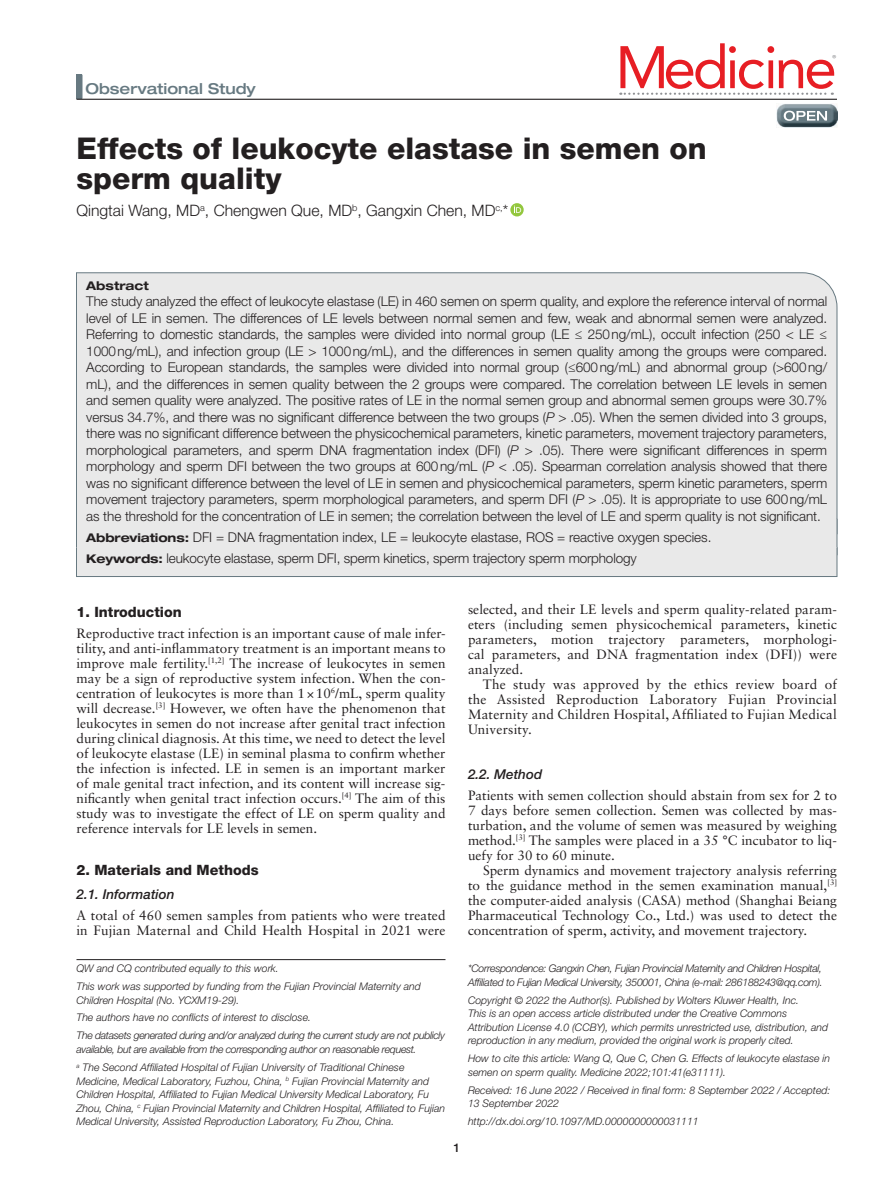
<style>
.page{position:relative;width:891px;height:1188px;background:#fff}
.page>*{position:absolute;margin:0;border:0;box-sizing:border-box;transform-origin:0 0}
.t1{font:59.4px "Avenir";letter-spacing:-.06em;color:#e71e24}
.t2{font:800 30px/30px "Helvetica Neue LT Std";color:#231f20}
.t3{font:300 15.75px "Helvetica Neue LT Std";color:#231f20}
.t4{font:500 expanded 15px "Helvetica Neue LT Std";color:#667981}
.t5{font:800 14.25px "Helvetica Neue LT Std";color:#231f20}
.t6{font:13.5px/15px "Sabon LT Std";letter-spacing:.005em;color:#231f20;text-align:justify}
.t7{font:300 13.5px/16.5px "Helvetica Neue LT Std";letter-spacing:-.005em;color:#231f20;text-align:justify}
.t8{font:italic 500 13.5px "Helvetica Neue LT Std";color:#231f20}
.t9{font:700 expanded 12px "Helvetica Neue LT Std";color:#231f20}
.t10{font:500 12px "Helvetica Neue LT Std";color:#231f20}
.t11{font:italic 300 10.5px/13.5px "Helvetica Neue LT Std";color:#231f20}
.t12{font:italic 300 10.5px/18px "Helvetica Neue LT Std";letter-spacing:-.03em;color:#231f20}
.t13{font:italic 300 10.5px/13.5px "Helvetica Neue LT Std";letter-spacing:-.025em;color:#231f20}
.t14{font:500 10.35px "Akzidenz Grotesk BE";color:#909295}
.s1{font-style:italic}
.s2{font-weight:700;font-stretch:expanded;font-size:12px}
</style>
<div class="page">
<div style="left:76px;top:74px;width:6px;height:25px;background:#677981"></div>
<hr style="left:76px;top:99px;width:761px;height:1px;background:#231f20">
<img style="left:776px;top:104px;width:61px;height:24px">
<svg style="left:784px;top:111px;width:43px;height:10px"></svg>
<svg style="left:620px;top:93px;width:213px;height:2px"></svg>
<div style="left:76px;top:272px;width:762px;height:263px;background:#e9e9e9"></div>
<div style="left:76px;top:519px;width:761px;height:37px;background:#e9e9e9"></div>
<div style="left:76px;top:547px;width:761px;height:30px;background:#e9e9e9"></div>
<div style="left:76px;top:547px;width:761px;height:30px;border:1px solid #677981"></div>
<svg style="left:510px;top:203px;width:14px;height:13px"></svg>
<svg style="left:514px;top:206px;width:7px;height:7px"></svg>
<hr style="left:76px;top:959px;width:370px;height:1px;background:#231f20">
<p class="t4" style="left:86px;top:80px;width:172px">Observational Study</p>
<h1 class="t1" style="left:615px;top:33px;width:223px">Medicine</h1>
<p class="t14" style="left:832px;top:52px;width:6px">®</p>
<h2 class="t2" style="left:76px;top:134px;width:632px">Effects of leukocyte elastase in semen on sperm quality</h2>
<p class="t3" style="left:76px;top:201px;width:433px">Qingtai Wang, MD<sup>a</sup>, Chengwen Que, MD<sup>b</sup>, Gangxin Chen, MD<sup>c,</sup>*</p>
<p class="t9" style="left:86px;top:278px;width:64px">Abstract</p>
<p class="t7" style="left:86px;top:293px;width:743px">The study analyzed the effect of leukocyte elastase (LE) in 460 semen on sperm quality, and explore the reference interval of normal level of LE in semen. The differences of LE levels between normal semen and few, weak and abnormal semen were analyzed.<br>Referring to domestic standards, the samples were divided into normal group (LE ≤ 250ng/mL), occult infection (250 &lt; LE ≤ 1000ng/mL), and infection group (LE &gt; 1000ng/mL), and the differences in semen quality among the groups were compared.<br>According to European standards, the samples were divided into normal group (≤600ng/mL) and abnormal group (&gt;600ng/ mL), and the differences in semen quality between the 2 groups were compared. The correlation between LE levels in semen and semen quality were analyzed. The positive rates of LE in the normal semen group and abnormal semen groups were 30.7% versus 34.7%, and there was no significant difference between the two groups (<span class="s1">P</span> &gt; .05). When the semen divided into 3 groups, there was no significant difference between the physicochemical parameters, kinetic parameters, movement trajectory parameters, morphological parameters, and sperm DNA fragmentation index (DFI) (<span class="s1">P</span> &gt; .05). There were significant differences in sperm morphology and sperm DFI between the two groups at 600ng/mL (<span class="s1">P</span> &lt; .05). Spearman correlation analysis showed that there was no significant difference between the level of LE in semen and physicochemical parameters, sperm kinetic parameters, sperm movement trajectory parameters, sperm morphological parameters, and sperm DFI (<span class="s1">P</span> &gt; .05). It is appropriate to use 600ng/mL as the threshold for the concentration of LE in semen; the correlation between the level of LE and sperm quality is not significant.</p>
<p class="t7" style="left:86px;top:526px;width:627px;line-height:21px"><span class="s2">Abbreviations:</span> DFI = DNA fragmentation index, LE = leukocyte elastase, ROS = reactive oxygen species.<br><span class="s2">Keywords:</span> leukocyte elastase, sperm DFI, sperm kinetics, sperm trajectory sperm morphology</p>
<p class="t5" style="left:76px;top:603px;width:107px">1. Introduction</p>
<p class="t6" style="left:76px;top:626px;width:371px">Reproductive tract infection is an important cause of male infer&shy;tility, and anti-inflammatory treatment is an important means to improve male fertility.<sup>[1,2]</sup> The increase of leukocytes in semen may be a sign of reproductive system infection. When the con&shy;centration of leukocytes is more than 1×10<sup>6</sup>/mL, sperm quality will decrease.<sup>[3]</sup> However, we often have the phenomenon that leukocytes in semen do not increase after genital tract infection during clinical diagnosis. At this time, we need to detect the level of leukocyte elastase (LE) in seminal plasma to confirm whether the infection is infected. LE in semen is an important marker of male genital tract infection, and its content will increase sig&shy;nificantly when genital tract infection occurs.<sup>[4]</sup> The aim of this study was to investigate the effect of LE on sperm quality and reference intervals for LE levels in semen.</p>
<p class="t5" style="left:76px;top:861px;width:184px">2. Materials and Methods</p>
<p class="t8" style="left:76px;top:886px;width:100px">2.1. Information</p>
<p class="t6" style="left:76px;top:908px;width:371px">A total of 460 semen samples from patients who were treated in Fujian Maternal and Child Health Hospital in 2021 were</p>
<p class="t6" style="left:468px;top:602px;width:371px">selected, and their LE levels and sperm quality-related param&shy;eters (including semen physicochemical parameters, kinetic parameters, motion trajectory parameters, morphologi&shy;cal parameters, and DNA fragmentation index (DFI)) were analyzed.</p>
<p class="t6" style="left:468px;top:677px;width:371px;text-indent:15px">The study was approved by the ethics review board of the Assisted Reproduction Laboratory Fujian Provincial Maternity and Children Hospital, Affiliated to Fujian Medical University.</p>
<p class="t8" style="left:468px;top:766px;width:76px">2.2. Method</p>
<p class="t6" style="left:468px;top:788px;width:371px">Patients with semen collection should abstain from sex for 2 to 7 days before semen collection. Semen was collected by mas&shy;turbation, and the volume of semen was measured by weighing method.<sup>[3]</sup> The samples were placed in a 35 °C incubator to liq&shy;uefy for 30 to 60 minute.</p>
<p class="t6" style="left:468px;top:863px;width:371px;text-indent:15px">Sperm dynamics and movement trajectory analysis referring to the guidance method in the semen examination manual,<sup>[3] </sup>the computer-aided analysis (CASA) method (Shanghai Beiang Pharmaceutical Technology Co., Ltd.) was used to detect the concentration of sperm, activity, and movement trajectory.</p>
<p class="t11" style="left:76px;top:959px;width:346px;line-height:18px">QW and CQ contributed equally to this work.<br>This work was supported by funding from the Fujian Provincial Maternity and</p>
<p class="t12" style="left:76px;top:991px;width:370px">Children Hospital (No. YCXM19-29).<br>The authors have no conflicts of interest to disclose.<br>The datasets generated during and/or analyzed during the current study are not publicly</p>
<p class="t12" style="left:76px;top:1040px;width:342px">available, but are available from the corresponding author on reasonable request. <sup>a</sup> The Second Affiliated Hospital of Fujian University of Traditional Chinese</p>
<p class="t11" style="left:76px;top:1074px;width:370px">Medicine, Medical Laboratory, Fuzhou, China, <sup>b</sup> Fujian Provincial Maternity and Children Hospital, Affiliated to Fujian Medical University Medical Laboratory, Fu Zhou, China, <sup>c</sup> Fujian Provincial Maternity and Children Hospital, Affiliated to Fujian Medical University, Assisted Reproduction Laboratory, Fu Zhou, China.</p>
<p class="t10" style="left:453px;top:1140px;width:8px">1</p>
<p class="t13" style="left:468px;top:961px;width:356px">*Correspondence: Gangxin Chen, Fujian Provincial Maternity and Children Hospital,<br>Affiliated to Fujian Medical University, 350001, China (e-mail: 286188243@qq.com).</p>
<p class="t11" style="left:468px;top:993px;width:362px">Copyright © 2022 the Author(s). Published by Wolters Kluwer Health, Inc.<br>This is an open access article distributed under the Creative Commons Attribution License 4.0 (CCBY), which permits unrestricted use, distribution, and reproduction in any medium, provided the original work is properly cited.</p>
<p class="t11" style="left:468px;top:1051px;width:364px">How to cite this article: Wang Q, Que C, Chen G. Effects of leukocyte elastase in semen on sperm quality. Medicine 2022;101:41(e31111).</p>
<p class="t11" style="left:468px;top:1083px;width:364px">Received: 16 June 2022 / Received in final form: 8 September 2022 / Accepted:<br>13 September 2022</p>
<p class="t11" style="left:468px;top:1114px;width:232px">http://dx.doi.org/10.1097/MD.0000000000031111</p>
</div>
